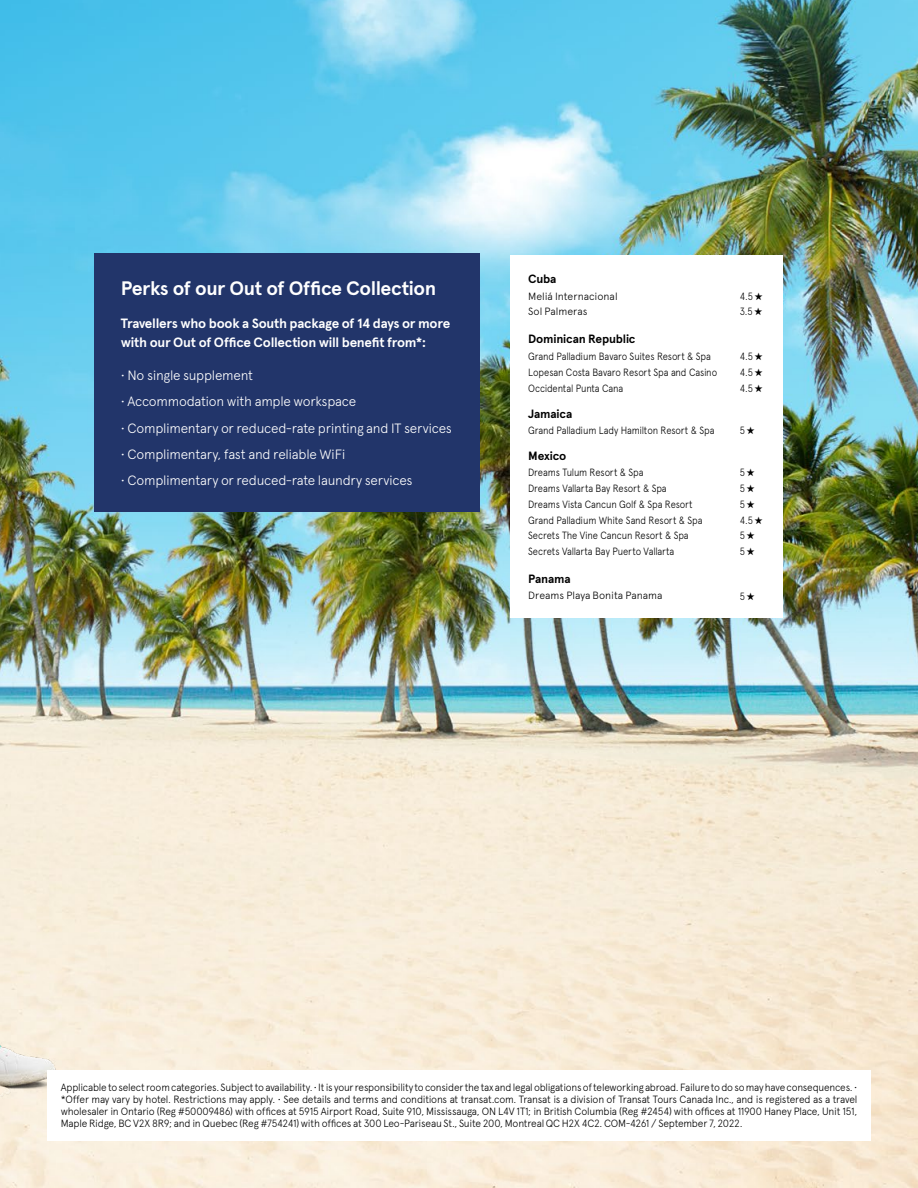
<style>
.page{position:relative;width:918px;height:1188px;background:#fff}
.page>*{position:absolute;margin:0;border:0;box-sizing:border-box;transform-origin:0 0}
.t1{font:700 19.5px "Apercu";letter-spacing:-.025em;color:#fff}
.t2{font:300 13.5px "Apercu Pro";letter-spacing:-.02em;color:#fff}
.t3{font:700 13.5px/19.5px "Apercu Pro";letter-spacing:-.02em;color:#fff}
.t4{font:700 12px "Apercu";letter-spacing:-.015em;color:#000}
.t5{font:300 10.5px/12px "Apercu Pro";letter-spacing:-.025em;color:#000;text-align:justify;scale:.96 1}
.t6{font:300 10.5px "Apercu";letter-spacing:-.01em;color:#000;scale:.9 1}
.t7{font:300 10.5px "Apercu";letter-spacing:-.01em;color:#000}
</style>
<div class="page">
<img style="left:365px;top:0;width:553px;height:1188px">
<img style="left:0;top:0;width:365px;height:1188px">
<div style="left:95px;top:254px;width:385px;height:258px;background:#22356a"></div>
<div style="left:47px;top:1070px;width:824px;height:71px;background:#fff"></div>
<div style="left:510px;top:255px;width:273px;height:363px;background:#fff"></div>
<h1 class="t1" style="left:121px;top:276px;width:317px">Perks of our Out of Office Collection</h1>
<p class="t3" style="left:121px;top:312px;width:331px">Travellers who book a South package of 14 days or more with our Out of Office Collection will benefit from*:</p>
<p class="t2" style="left:121px;top:365px;width:134px">• No single supplement</p>
<p class="t2" style="left:121px;top:392px;width:237px">• Accommodation with ample workspace</p>
<p class="t2" style="left:121px;top:418px;width:333px">• Complimentary or reduced-rate printing and IT services</p>
<p class="t2" style="left:121px;top:444px;width:226px">• Complimentary, fast and reliable WiFi</p>
<p class="t2" style="left:121px;top:470px;width:293px">• Complimentary or reduced-rate laundry services</p>
<p class="t4" style="left:528px;top:271px;width:30px">Cuba</p>
<p class="t7" style="left:528px;top:290px;width:91px">Meliá Internacional</p>
<p class="t6" style="left:740px;top:290px;width:27px">4.5★</p>
<p class="t7" style="left:528px;top:305px;width:61px">Sol Palmeras</p>
<p class="t6" style="left:740px;top:305px;width:27px">3.5★</p>
<p class="t4" style="left:528px;top:332px;width:109px">Dominican Republic</p>
<p class="t6" style="left:528px;top:350px;width:205px">Grand Palladium Bavaro Suites Resort &amp; Spa</p>
<p class="t6" style="left:740px;top:350px;width:27px">4.5★</p>
<p class="t6" style="left:528px;top:366px;width:211px">Lopesan Costa Bavaro Resort Spa and Casino</p>
<p class="t6" style="left:740px;top:366px;width:27px">4.5★</p>
<p class="t6" style="left:528px;top:382px;width:107px">Occidental Punta Cana</p>
<p class="t6" style="left:740px;top:382px;width:27px">4.5★</p>
<p class="t4" style="left:528px;top:407px;width:46px">Jamaica</p>
<p class="t6" style="left:528px;top:424px;width:208px">Grand Palladium Lady Hamilton Resort &amp; Spa</p>
<p class="t6" style="left:740px;top:424px;width:18px">5★</p>
<p class="t4" style="left:528px;top:449px;width:40px">Mexico</p>
<p class="t6" style="left:528px;top:466px;width:130px">Dreams Tulum Resort &amp; Spa</p>
<p class="t6" style="left:740px;top:466px;width:18px">5★</p>
<p class="t6" style="left:528px;top:482px;width:155px">Dreams Vallarta Bay Resort &amp; Spa</p>
<p class="t6" style="left:740px;top:482px;width:18px">5★</p>
<p class="t6" style="left:528px;top:498px;width:184px">Dreams Vista Cancun Golf &amp; Spa Resort</p>
<p class="t6" style="left:740px;top:498px;width:18px">5★</p>
<p class="t6" style="left:528px;top:514px;width:195px">Grand Palladium White Sand Resort &amp; Spa</p>
<p class="t6" style="left:740px;top:514px;width:27px">4.5★</p>
<p class="t6" style="left:528px;top:529px;width:180px">Secrets The Vine Cancun Resort &amp; Spa</p>
<p class="t6" style="left:740px;top:529px;width:18px">5★</p>
<p class="t6" style="left:528px;top:545px;width:164px">Secrets Vallarta Bay Puerto Vallarta</p>
<p class="t6" style="left:740px;top:545px;width:18px">5★</p>
<p class="t4" style="left:528px;top:572px;width:44px">Panama</p>
<p class="t7" style="left:528px;top:589px;width:136px">Dreams Playa Bonita Panama</p>
<p class="t6" style="left:740px;top:590px;width:18px">5★</p>
<p class="t5" style="left:61px;top:1081px;width:831px">Applicable to select room categories. Subject to availability. • It is your responsibility to consider the tax and legal obligations of teleworking abroad. Failure to do so may have consequences.• *Offer may vary by hotel. Restrictions may apply. • See details and terms and conditions at transat.com. Transat is a division of Transat Tours Canada Inc., and is registered as a travel wholesaler in Ontario (Reg #50009486) with offices at 5915 Airport Road, Suite 910, Mississauga, ON L4V 1T1; in British Columbia (Reg #2454) with offices at 11900 Haney Place, Unit 151, Maple Ridge, BC V2X 8R9; and in Quebec (Reg #754241) with offices at 300 Leo-Pariseau St., Suite 200, Montreal QC H2X 4C2. COM-4261 / September 7, 2022.</p>
</div>
